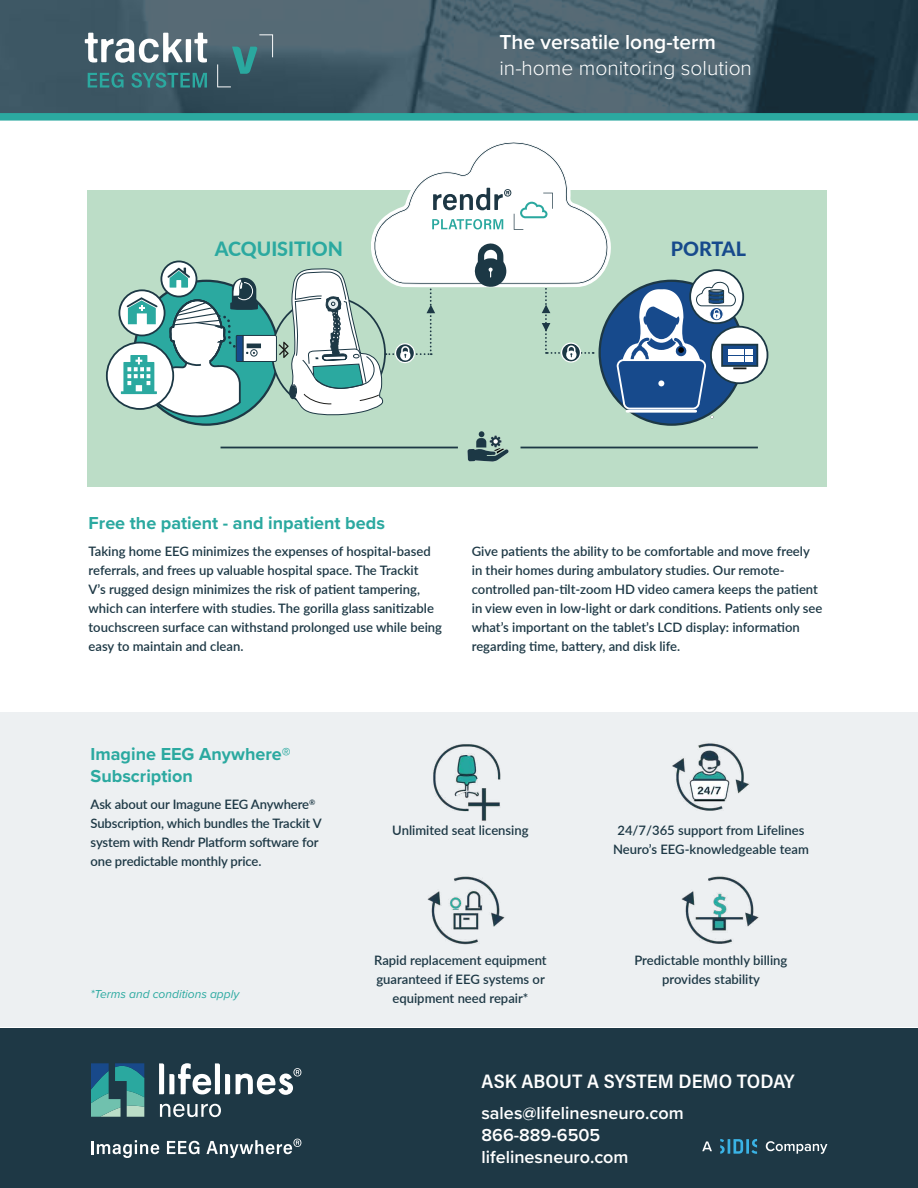
<style>
.page{position:relative;width:918px;height:1188px;background:#fff}
.page>*{position:absolute;margin:0;border:0;box-sizing:border-box;transform-origin:0 0}
.In_Title_block{font:300 21px/25.5px "Proxima Nova";color:#fff}
.t1{font:800 19.65px "Lato";color:#2ba9a0}
.t2{font:800 19.65px "Lato";color:#174a8c}
.Standfirst{font:600 19.5px "Acumin Pro Semi Cond";color:#fff}
.sub{font:600 18px "Proxima Nova";color:#fff}
.Green_Sub{font:700 18px "Proxima Nova";color:#2ba9a0}
.sub-2{font:700 18px/21.6px "Proxima Nova";color:#2ba9a0}
.body{font:600 13.05px/18.9px "Lato";color:#1d3845}
.sub-3{font:italic 12px "Proxima Nova";color:#2ba9a0}
.s1{font-weight:600}
</style>
<div class="page">
<div style="left:0;top:712px;width:918px;height:316px;background:#edf0f2"></div>
<div style="left:87px;top:190px;width:739px;height:297px;background:#bcddc7"></div>
<svg style="left:711px;top:327px;width:57px;height:56px"></svg>
<div style="left:107px;top:343px;width:66px;height:66px;background:#fff;border-radius:50%"></div>
<div style="left:118px;top:289px;width:47px;height:47px;border:2px solid #1c3845;border-radius:50%"></div>
<svg style="left:121px;top:142px;width:638px;height:320px"></svg>
<svg style="left:0;top:0;width:918px;height:121px;background:#3e5d68"></svg>
<svg style="left:85px;top:33px;width:98px;height:30px"></svg>
<div style="left:186px;top:39px;width:5px;height:23px;background:#fff"></div>
<svg style="left:194px;top:33px;width:13px;height:30px"></svg>
<svg style="left:88px;top:73px;width:36px;height:15px"></svg>
<svg style="left:131px;top:73px;width:76px;height:15px"></svg>
<svg style="left:217px;top:34px;width:56px;height:53px;background:#426770"></svg>
<div style="left:0;top:1028px;width:918px;height:160px;background:#1e3845"></div>
<svg style="left:92px;top:1140px;width:67px;height:18px"></svg>
<svg style="left:167px;top:1141px;width:32px;height:13px"></svg>
<svg style="left:160px;top:1104px;width:61px;height:13px"></svg>
<svg style="left:159px;top:1063px;width:71px;height:31px"></svg>
<svg style="left:91px;top:1063px;width:53px;height:54px"></svg>
<svg style="left:236px;top:1068px;width:65px;height:27px"></svg>
<svg style="left:206px;top:1139px;width:95px;height:19px"></svg>
<svg style="left:702px;top:1142px;width:10px;height:9px"></svg>
<svg style="left:766px;top:1141px;width:61px;height:13px"></svg>
<svg style="left:720px;top:1139px;width:37px;height:15px"></svg>
<img style="left:433px;top:744px;width:68px;height:77px">
<img style="left:672px;top:743px;width:77px;height:68px">
<img style="left:427px;top:876px;width:78px;height:69px">
<img style="left:681px;top:876px;width:78px;height:68px">
<p class="In_Title_block" style="left:500px;top:28px;width:254px"><span class="s1">The versatile long-term </span>in-home monitoring solution</p>
<p class="t1" style="left:215px;top:234px;width:130px">ACQUISITION</p>
<p class="t2" style="left:671px;top:234px;width:77px">PORTAL</p>
<p class="Green_Sub" style="left:89px;top:509px;width:298px">Free the patient - and inpatient beds</p>
<p class="body" style="left:89px;top:541px;width:355px">Taking home EEG minimizes the expenses of hospital-based referrals, and frees up valuable hospital space. The Trackit<br>V’s rugged design minimizes the risk of patient tampering, which can interfere with studies. The gorilla glass sanitizable touchscreen surface can withstand prolonged use while being easy to maintain and clean.</p>
<p class="body" style="left:472px;top:541px;width:352px">Give patients the ability to be comfortable and move freely in their homes during ambulatory studies. Our remote&shy;controlled pan-tilt-zoom HD video camera keeps the patient in view even in low-light or dark conditions. Patients only see what’s important on the tablet’s LCD display: information regarding time, battery, and disk life.</p>
<p class="sub-2" style="left:91px;top:743px;width:202px">Imagine EEG Anywhere®<br>Subscription</p>
<p class="body" style="left:91px;top:794px;width:233px">Ask about our Imagune EEG Anywhere<sup>® </sup>Subscription, which bundles the Trackit V system with Rendr Platform software for one predictable monthly price.</p>
<p class="sub-3" style="left:91px;top:985px;width:150px">*Terms and conditions apply</p>
<p class="body" style="left:392px;top:820px;width:138px">Unlimited seat licensing</p>
<p class="body" style="left:374px;top:951px;width:174px;text-align:center">Rapid replacement equipment guaranteed if EEG systems or equipment need repair*</p>
<p class="body" style="left:613px;top:820px;width:197px;text-align:center">24/7/365 support from Lifelines<br>Neuro’s EEG-knowledgeable team</p>
<p class="body" style="left:634px;top:951px;width:155px;text-align:center">Predictable monthly billing provides stability</p>
<p class="Standfirst" style="left:482px;top:1068px;width:315px">ASK ABOUT A SYSTEM DEMO TODAY</p>
<p class="sub" style="left:481px;top:1100px;width:204px">sales@lifelinesneuro.com</p>
<p class="sub" style="left:481px;top:1122px;width:120px">866-889-6505</p>
<p class="sub" style="left:481px;top:1144px;width:149px">lifelinesneuro.com</p>
</div>
